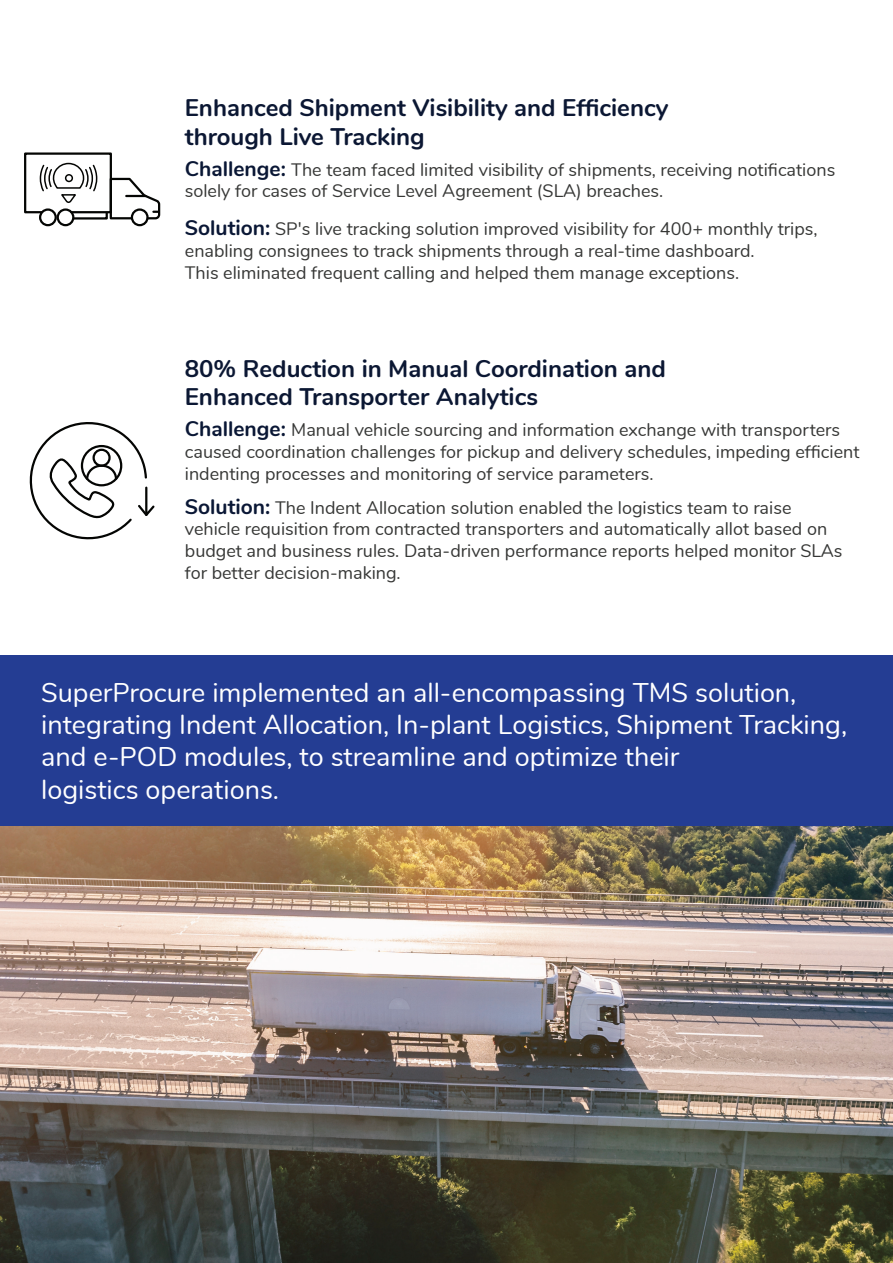
<style>
.page{position:relative;width:893px;height:1263px;background:#fff}
.page>*{position:absolute;margin:0;border:0;box-sizing:border-box;transform-origin:0 0}
.t1{font:27px/32.4px "Nunito";color:#fff}
.t2{font:700 24px/28.8px "Nunito";color:#0b1733}
.t3{font:18px/21.6px "Nunito";color:rgb(4 5 3/.8)}
.s1{font-weight:700;font-size:21px;color:#0a1735}
</style>
<div class="page">
<div style="left:0;top:655px;width:893px;height:174px;background:#243d93"></div>
<svg style="left:29px;top:422px;width:126px;height:118px"></svg>
<div style="left:131px;top:208px;width:18px;height:18px;border:2px solid #040503;border-radius:50%"></div>
<div style="left:39px;top:208px;width:18px;height:18px;border:2px solid #040503;border-radius:50%"></div>
<div style="left:57px;top:208px;width:17px;height:18px;border:2px solid #040503;border-radius:50%"></div>
<svg style="left:24px;top:152px;width:137px;height:69px"></svg>
<img style="left:0;top:827px;width:893px;height:436px">
<h2 class="t2" style="left:185px;top:92px;width:485px">Enhanced Shipment Visibility and Efficiency through Live Tracking</h2>
<p class="t3" style="left:185px;top:158px;width:652px"><span class="s1">Challenge:</span> The team faced limited visibility of shipments, receiving notifications solely for cases of Service Level Agreement (SLA) breaches.</p>
<p class="t3" style="left:185px;top:217px;width:634px"><span class="s1">Solution:</span> SP's live tracking solution improved visibility for 400+ monthly trips, enabling consignees to track shipments through a real-time dashboard.<br>This eliminated frequent calling and helped them manage exceptions.</p>
<h2 class="t2" style="left:185px;top:352px;width:482px">80% Reduction in Manual Coordination and<br>Enhanced Transporter Analytics</h2>
<p class="t3" style="left:185px;top:418px;width:676px"><span class="s1">Challenge:</span> Manual vehicle sourcing and information exchange with transporters caused coordination challenges for pickup and delivery schedules, impeding efficient indenting processes and monitoring of service parameters.</p>
<p class="t3" style="left:185px;top:496px;width:659px"><span class="s1">Solution:</span> The Indent Allocation solution enabled the logistics team to raise vehicle requisition from contracted transporters and automatically allot based on budget and business rules. Data-driven performance reports helped monitor SLAs for better decision-making.</p>
<h1 class="t1" style="left:41px;top:674px;width:807px">SuperProcure implemented an all-encompassing TMS solution, integrating Indent Allocation, In-plant Logistics, Shipment Tracking, and e-POD modules, to streamline and optimize their<br>logistics operations.</h1>
</div>
